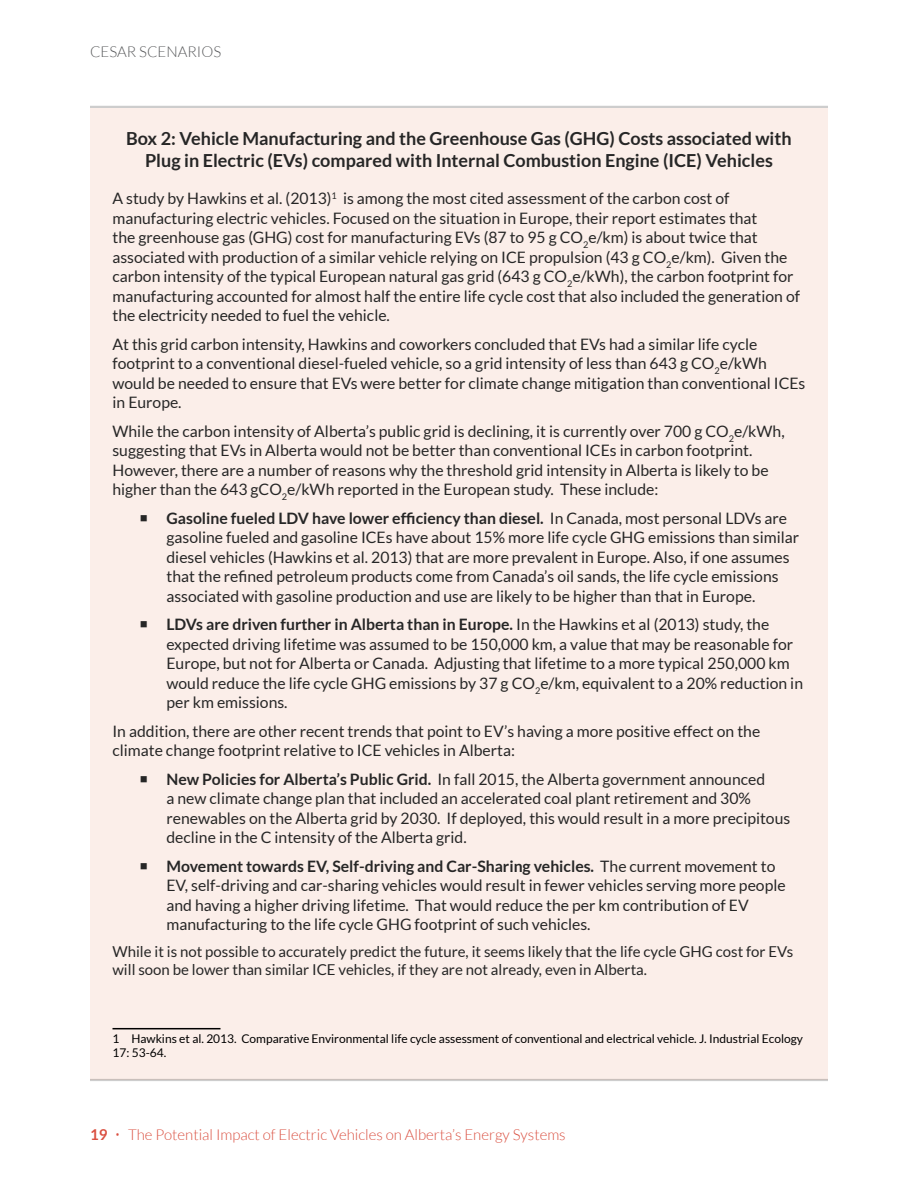
<style>
.page{position:relative;width:918px;height:1188px;background:#fff}
.page>*{position:absolute;margin:0;border:0;box-sizing:border-box;transform-origin:0 0}
.t1{font:700 18px/21.6px "Lato";color:#262626;text-align:center}
.t2{font:15.75px/19.5px "Lato";color:#262626}
.t3{font:15px/18px "Lato";color:#262626}
.t4{font:300 15px "Lato";color:#da5041}
.t5{font:300 15px "Lato";color:#58595b}
.t6{font:12px/14.4px "Lato";color:#000}
.s1{font-weight:700}
.s2{font-family:"Open Sans"}
</style>
<div class="page">
<div style="left:90px;top:108px;width:738px;height:972px;background:#fbeee9"></div>
<hr style="left:112px;top:1028px;width:108px;height:1px;background:#000">
<hr style="left:90px;top:1079px;width:738px;height:2px;background:#000">
<hr style="left:90px;top:106px;width:738px;height:2px;background:#000">
<p class="t5" style="left:90px;top:44px;width:133px">CESAR SCENARIOS</p>
<p class="t1" style="left:126px;top:127px;width:667px">Box 2: Vehicle Manufacturing and the Greenhouse Gas (GHG) Costs associated with<br>Plug in Electric (EVs) compared with Internal Combustion Engine (ICE) Vehicles</p>
<p class="t2" style="left:112px;top:189px;width:689px">A study by Hawkins et al. (2013)<sup>1</sup> is among the most cited assessment of the carbon cost of manufacturing electric vehicles. Focused on the situation in Europe, their report estimates that<br>the greenhouse gas (GHG) cost for manufacturing EVs (87 to 95 g CO<sub>2</sub>e/km) is about twice that associated with production of a similar vehicle relying on ICE propulsion (43 g CO<sub>2</sub>e/km). Given the carbon intensity of the typical European natural gas grid (643 g CO<sub>2</sub>e/kWh), the carbon footprint for manufacturing accounted for almost half the entire life cycle cost that also included the generation of the electricity needed to fuel the vehicle.</p>
<p class="t2" style="left:112px;top:334px;width:694px">At this grid carbon intensity, Hawkins and coworkers concluded that EVs had a similar life cycle footprint to a conventional diesel-fueled vehicle, so a grid intensity of less than 643 g CO<sub>2</sub>e/kWh would be needed to ensure that EVs were better for climate change mitigation than conventional ICEs in Europe.</p>
<p class="t2" style="left:112px;top:421px;width:674px">While the carbon intensity of Alberta’s public grid is declining, it is currently over 700 g CO<sub>2</sub>e/kWh, suggesting that EVs in Alberta would not be better than conventional ICEs in carbon footprint.<br>However, there are a number of reasons why the threshold grid intensity in Alberta is likely to be higher than the 643 gCO<sub>2</sub>e/kWh reported in the European study. These include:</p>
<p class="t2" style="left:167px;top:508px;width:634px;text-indent:-27px">○ <span class="s1">Gasoline fueled LDV have lower efficiency than diesel.</span> In Canada, most personal LDVs are gasoline fueled and gasoline ICEs have about 15% more life cycle GHG emissions than similar diesel vehicles (Hawkins et al. 2013) that are more prevalent in Europe. Also, if one assumes that the refined petroleum products come from Canada’s oil sands, the life cycle emissions associated with gasoline production and use are likely to be higher than that in Europe.</p>
<p class="t2" style="left:166px;top:615px;width:638px;text-indent:-27px">○ <span class="s1">LDVs are driven further in Alberta than in Europe.</span> In the Hawkins et al (2013) study, the expected driving lifetime was assumed to be 150,000 km, a value that may be reasonable for Europe, but not for Alberta or Canada. Adjusting that lifetime to a more typical 250,000 km would reduce the life cycle GHG emissions by 37 g CO<sub>2</sub>e/km, equivalent to a 20% reduction in per km emissions.</p>
<p class="t2" style="left:112px;top:721px;width:649px">In addition, there are other recent trends that point to EV’s having a more positive effect on the climate change footprint relative to ICE vehicles in Alberta:</p>
<p class="t2" style="left:166px;top:769px;width:625px;text-indent:-27px">○ <span class="s1">New Policies for Alberta’s Public Grid.</span> In fall 2015, the Alberta government announced<br>a new climate change plan that included an accelerated coal plant retirement and 30% renewables on the Alberta grid by 2030. If deployed, this would result in a more precipitous decline in the C intensity of the Alberta grid.</p>
<p class="t2" style="left:166px;top:856px;width:621px;text-indent:-27px">○ <span class="s1">Movement towards EV, Self-driving and Car-Sharing vehicles.</span> The current movement to EV, self-driving and car-sharing vehicles would result in fewer vehicles serving more people and having a higher driving lifetime. That would reduce the per km contribution of EV manufacturing to the life cycle GHG footprint of such vehicles.</p>
<p class="t3" style="left:112px;top:943px;width:682px">While it is not possible to accurately predict the future, it seems likely that the life cycle GHG cost for EVs will soon be lower than similar ICE vehicles, if they are not already, even in Alberta.</p>
<p class="t6" style="left:112px;top:1031px;width:692px">1 Hawkins et al. 2013. Comparative Environmental life cycle assessment of conventional and electrical vehicle. J. Industrial Ecology<br>17: 53-64.</p>
<p class="t4" style="left:90px;top:1127px;width:477px"><span class="s1">19</span> <span class="s2">•</span> The Potential Impact of Electric Vehicles on Alberta’s Energy Systems</p>
</div>
